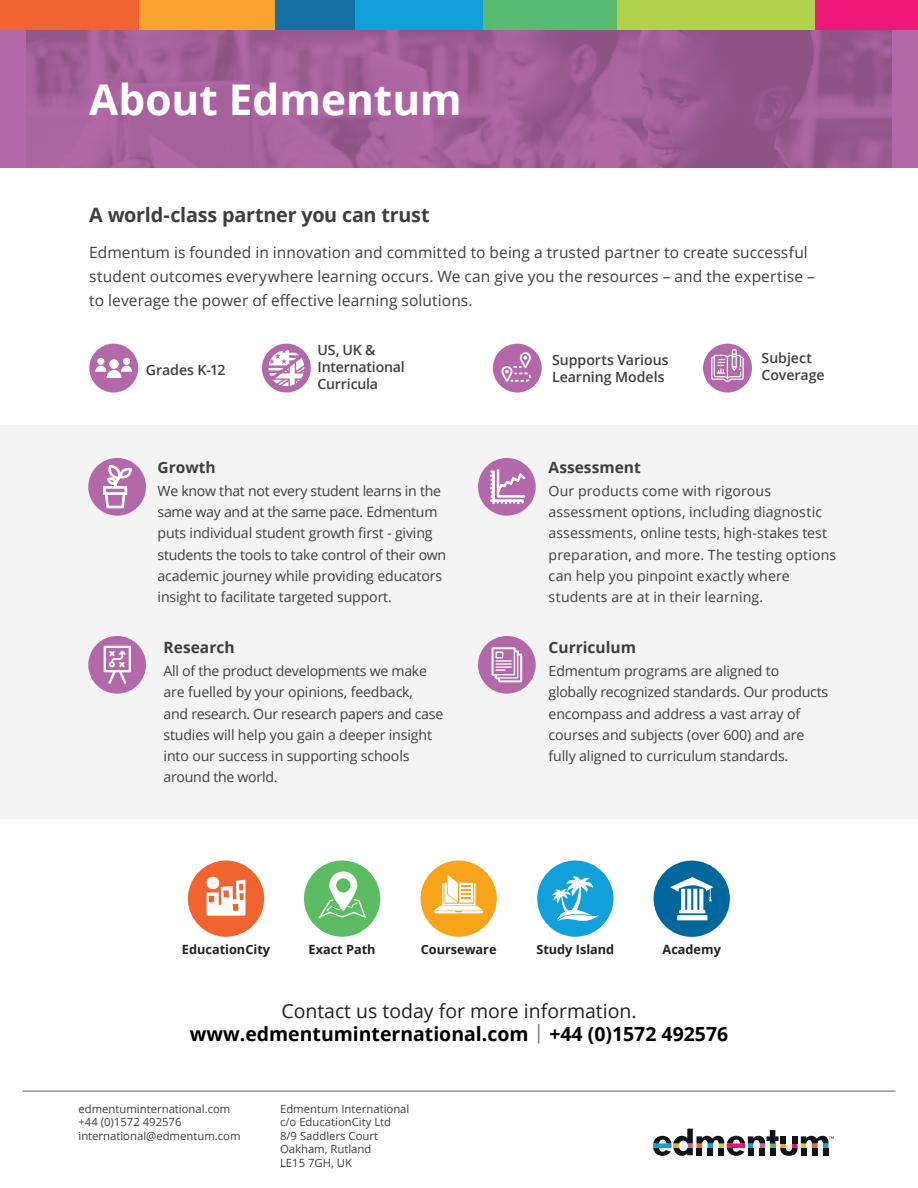
<style>
.page{position:relative;width:918px;height:1188px;background:#fff}
.page>*{position:absolute;margin:0;border:0;box-sizing:border-box;transform-origin:0 0}
.t1{font:700 42.45px "Open Sans";color:#fff}
.t2{font:700 19.8px "Open Sans";letter-spacing:-.015em;color:#3e3e3f}
.t3{font:700 19.5px/23.4px "Open Sans";color:#000;text-align:center}
.t4{font:15.6px/24px "Open Sans";letter-spacing:.005em;color:#3e3e3f}
.t5{font:700 15.6px "Open Sans";color:#3e3e3f}
.t6{font:14.1px/21.1px "Open Sans";letter-spacing:-.01em;color:#3e3e3f}
.t7{font:14.1px/21.1px "Open Sans";letter-spacing:.01em;color:#3e3e3f}
.t8{font:600 14.1px/17px "Open Sans";letter-spacing:-.005em;color:#3e3e3f}
.t9{font:700 12.75px "Open Sans";color:#231f20}
.t10{font:11.25px/13.5px "Open Sans";color:#3e3e3f}
.s1{font-weight:400;color:#231f20}
.s2{font-weight:400;color:#737779}
</style>
<div class="page">
<hr style="left:22px;top:1091px;width:874px;height:1px;background:#636366">
<svg style="left:653px;top:1129px;width:181px;height:27px"></svg>
<div style="left:0;top:30px;width:918px;height:138px;background:#b368aa"></div>
<img style="left:27px;top:30px;width:864px;height:138px">
<svg style="left:304px;top:860px;width:76px;height:77px"></svg>
<div style="left:336px;top:878px;width:14px;height:15px;background:#5bbc62;border-radius:50%"></div>
<svg style="left:421px;top:861px;width:76px;height:76px"></svg>
<svg style="left:537px;top:860px;width:76px;height:77px"></svg>
<svg style="left:188px;top:861px;width:76px;height:76px"></svg>
<svg style="left:654px;top:861px;width:76px;height:76px"></svg>
<div style="left:703px;top:344px;width:49px;height:49px;background:#b368aa;border-radius:50%"></div>
<svg style="left:711px;top:349px;width:33px;height:33px"></svg>
<div style="left:89px;top:344px;width:49px;height:49px;background:#b368aa;border-radius:50%"></div>
<div style="left:109px;top:359px;width:10px;height:10px;background:#fff;border-radius:50%"></div>
<div style="left:123px;top:358px;width:7px;height:7px;background:#fff;border-radius:50%"></div>
<div style="left:97px;top:358px;width:7px;height:7px;background:#fff;border-radius:50%"></div>
<svg style="left:95px;top:366px;width:37px;height:12px"></svg>
<div style="left:0;top:425px;width:918px;height:393px;background:#f5f4f5"></div>
<div style="left:493px;top:344px;width:49px;height:49px;background:#b368aa;border-radius:50%"></div>
<svg style="left:501px;top:352px;width:30px;height:30px"></svg>
<div style="left:88px;top:458px;width:58px;height:58px;background:#b368aa;border-radius:50%"></div>
<svg style="left:103px;top:465px;width:28px;height:43px"></svg>
<div style="left:478px;top:458px;width:58px;height:58px;background:#b368aa;border-radius:50%"></div>
<svg style="left:490px;top:469px;width:36px;height:35px"></svg>
<div style="left:478px;top:636px;width:58px;height:58px;background:#b368aa;border-radius:50%"></div>
<svg style="left:492px;top:647px;width:30px;height:35px"></svg>
<div style="left:88px;top:636px;width:58px;height:58px;background:#b368aa;border-radius:50%"></div>
<svg style="left:104px;top:646px;width:27px;height:38px"></svg>
<div style="left:262px;top:344px;width:49px;height:49px;background:#b368aa;border-radius:50%"></div>
<svg style="left:268px;top:350px;width:36px;height:36px"></svg>
<div style="left:138px;top:0;width:138px;height:30px;background:#f9a431"></div>
<div style="left:814px;top:0;width:104px;height:30px;background:#ee1878"></div>
<div style="left:276px;top:0;width:79px;height:30px;background:#156fa3"></div>
<div style="left:355px;top:0;width:128px;height:30px;background:#12a0db"></div>
<div style="left:483px;top:0;width:134px;height:30px;background:#57bc71"></div>
<div style="left:617px;top:0;width:197px;height:30px;background:#b1d34c"></div>
<div style="left:0;top:0;width:138px;height:30px;background:#f2642f"></div>
<h1 class="t1" style="left:89px;top:70px;width:374px">About Edmentum</h1>
<h2 class="t2" style="left:89px;top:200px;width:342px">A world-class partner you can trust</h2>
<p class="t4" style="left:89px;top:240px;width:727px">Edmentum is founded in innovation and committed to being a trusted partner to create successful student outcomes everywhere learning occurs. We can give you the resources – and the expertise – to leverage the power of effective learning solutions.</p>
<p class="t8" style="left:146px;top:361px;width:81px">Grades K-12</p>
<p class="t8" style="left:318px;top:341px;width:89px">US, UK &amp;<br>International<br>Curricula</p>
<p class="t5" style="left:158px;top:456px;width:60px">Growth</p>
<p class="t6" style="left:158px;top:480px;width:290px">We know that not every student learns in the same way and at the same pace. Edmentum puts individual student growth first - giving students the tools to take control of their own academic journey while providing educators insight to facilitate targeted support.</p>
<p class="t5" style="left:164px;top:636px;width:73px">Research</p>
<p class="t6" style="left:164px;top:660px;width:281px">All of the product developments we make are fuelled by your opinions, feedback,<br>and research. Our research papers and case studies will help you gain a deeper insight into our success in supporting schools around the world.</p>
<p class="t8" style="left:552px;top:351px;width:118px">Supports Various<br>Learning Models</p>
<p class="t8" style="left:762px;top:349px;width:65px">Subject<br>Coverage</p>
<p class="t5" style="left:549px;top:456px;width:94px">Assessment</p>
<p class="t7" style="left:549px;top:480px;width:289px">Our products come with rigorous assessment options, including diagnostic assessments, online tests, high-stakes test preparation, and more. The testing options can help you pinpoint exactly where students are at in their learning.</p>
<p class="t5" style="left:549px;top:636px;width:89px">Curriculum</p>
<p class="t6" style="left:549px;top:660px;width:281px">Edmentum programs are aligned to globally recognized standards. Our products encompass and address a vast array of courses and subjects (over 600) and are fully aligned to curriculum standards.</p>
<p class="t9" style="left:182px;top:941px;width:90px">EducationCity</p>
<p class="t9" style="left:309px;top:941px;width:69px">Exact Path</p>
<p class="t9" style="left:421px;top:941px;width:77px">Courseware</p>
<p class="t9" style="left:536px;top:941px;width:79px">Study Island</p>
<p class="t9" style="left:663px;top:941px;width:60px">Academy</p>
<h3 class="t3" style="left:190px;top:998px;width:540px"><span class="s1">Contact us today for more information. </span>www.edmentuminternational.com <span class="s2">|</span> +44 (0)1572 492576</h3>
<p class="t10" style="left:78px;top:1101px;width:164px">edmentuminternational.com +44 (0)1572 492576 international@edmentum.com</p>
<p class="t10" style="left:280px;top:1101px;width:131px">Edmentum International c/o EducationCity Ltd<br>8/9 Saddlers Court<br>Oakham, Rutland<br>LE15 7GH, UK</p>
</div>
